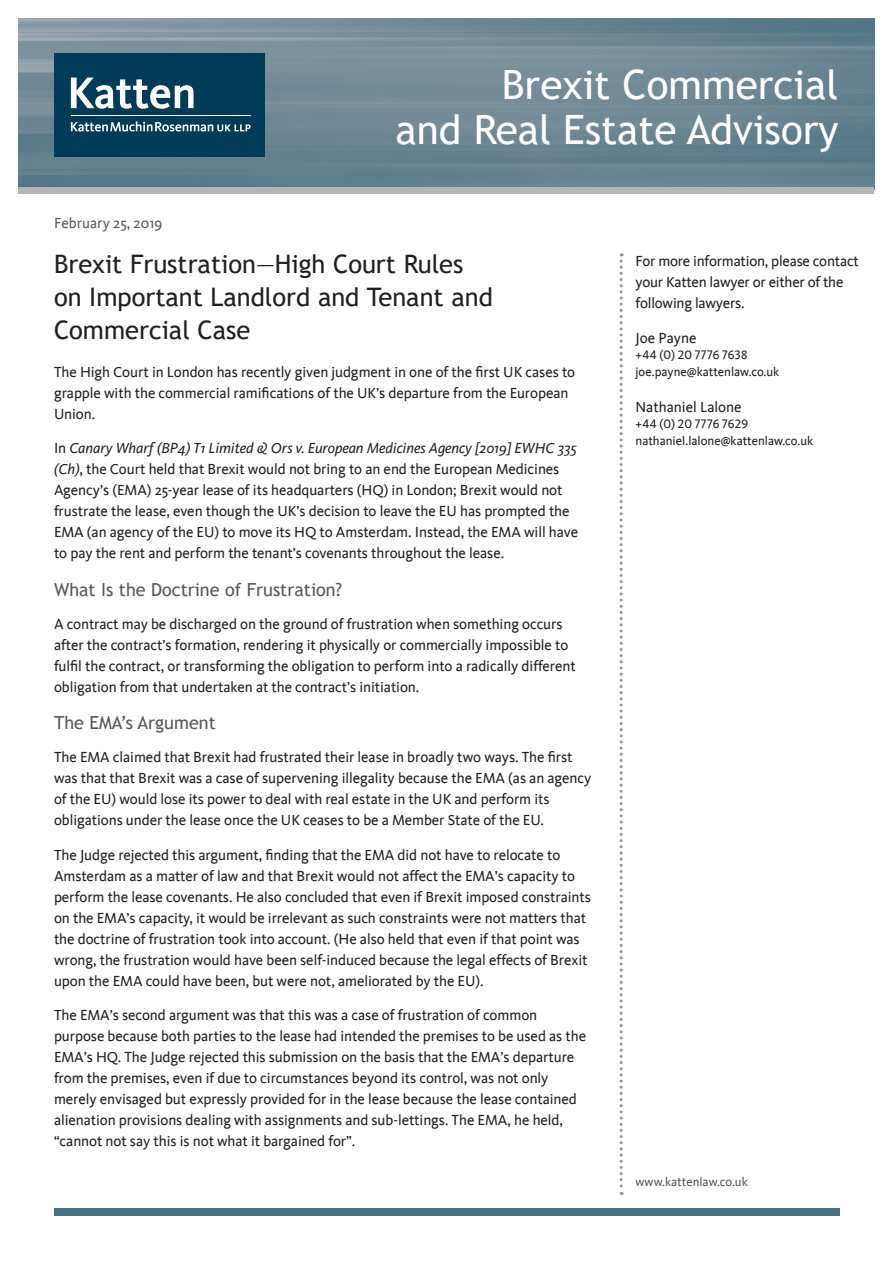
<style>
.page{position:relative;width:893px;height:1263px;background:#fff}
.page>*{position:absolute;margin:0;border:0;box-sizing:border-box;transform-origin:0 0}
.t1{font:40.5px/45px "Trebuchet MS";color:#fff;text-align:right}
.t2{font:25.5px/33px "Trebuchet MS";color:#231f20}
.SubHeads{font:18px "Trebuchet MS";color:#57585a}
.t3{font:15px/21px "Kievit";letter-spacing:-.005em;color:#231f20}
.Alpha{font:15px "Kievit";color:#57585a}
.t4{font:12.75px/16.5px "Kievit";color:#231f20}
.t5{font:12.75px "Kievit";color:#57585a}
.s1{font-style:italic}
.s2{font-family:"Kievit Book SC"}
</style>
<div class="page">
<img style="left:19px;top:19px;width:855px;height:168px">
<div style="left:19px;top:187px;width:855px;height:7px;background:#b5b5b5"></div>
<div style="left:54px;top:53px;width:211px;height:104px;background:#023b58"></div>
<svg style="left:71px;top:78px;width:123px;height:31px"></svg>
<hr style="left:71px;top:115px;width:180px;height:1px;background:#fff">
<svg style="left:71px;top:121px;width:180px;height:10px"></svg>
<div style="left:54px;top:1208px;width:785px;height:7px;background:#456f82"></div>
<svg style="left:620px;top:253px;width:3px;height:942px"></svg>
<p class="Alpha" style="left:54px;top:214px;width:109px">February 25, 2019</p>
<p class="t1" style="left:396px;top:61px;width:444px">Brexit Commercial<br>and Real Estate Advisory</p>
<p class="t2" style="left:54px;top:247px;width:440px">Brexit Frustration—High Court Rules on Important Landlord and Tenant and<br>Commercial Case</p>
<p class="t3" style="left:54px;top:361px;width:523px">The High Court in London has recently given judgment in one of the first UK cases to grapple with the commercial ramifications of the UK’s departure from the European<br>Union.</p>
<p class="t3" style="left:54px;top:438px;width:526px">In <span class="s1">Canary Wharf (BP4) T1 Limited &amp; Ors v. European Medicines Agency [2019] EWHC 335 (Ch)</span>, the Court held that Brexit would not bring to an end the European Medicines Agency’s (EMA) 25-year lease of its headquarters (HQ) in London; Brexit would not frustrate the lease, even though the UK’s decision to leave the EU has prompted the EMA (an agency of the EU) to move its HQ to Amsterdam. Instead, the EMA will have to pay the rent and perform the tenant’s covenants throughout the lease.</p>
<p class="SubHeads" style="left:54px;top:578px;width:290px">What Is the Doctrine of Frustration?</p>
<p class="t3" style="left:54px;top:613px;width:523px">A contract may be discharged on the ground of frustration when something occurs after the contract’s formation, rendering it physically or commercially impossible to fulfil the contract, or transforming the obligation to perform into a radically different obligation from that undertaken at the contract’s initiation.</p>
<p class="SubHeads" style="left:54px;top:711px;width:163px">The EMA’s Argument</p>
<p class="t3" style="left:54px;top:747px;width:539px">The EMA claimed that Brexit had frustrated their lease in broadly two ways. The first was that that Brexit was a case of supervening illegality because the EMA (as an agency of the EU) would lose its power to deal with real estate in the UK and perform its obligations under the lease once the UK ceases to be a Member State of the EU.</p>
<p class="t3" style="left:54px;top:844px;width:538px">The Judge rejected this argument, finding that the EMA did not have to relocate to Amsterdam as a matter of law and that Brexit would not affect the EMA’s capacity to perform the lease covenants. He also concluded that even if Brexit imposed constraints on the EMA’s capacity, it would be irrelevant as such constraints were not matters that the doctrine of frustration took into account. (He also held that even if that point was wrong, the frustration would have been self-induced because the legal effects of Brexit upon the EMA could have been, but were not, ameliorated by the EU).</p>
<p class="t3" style="left:54px;top:1005px;width:534px">The EMA’s second argument was that this was a case of frustration of common purpose because both parties to the lease had intended the premises to be used as the EMA’s HQ. The Judge rejected this submission on the basis that the EMA’s departure from the premises, even if due to circumstances beyond its control, was not only merely envisaged but expressly provided for in the lease because the lease contained alienation provisions dealing with assignments and sub-lettings. The EMA, he held, “cannot not say this is not what it bargained for”.</p>
<p class="t3" style="left:635px;top:251px;width:225px">For more information, please contact your Katten lawyer or either of the following lawyers.</p>
<p class="t3" style="left:635px;top:327px;width:62px">Joe Payne</p>
<p class="t4" style="left:635px;top:347px;width:145px"><span class="s2">+44 (0) 20 7776 7638 </span>joe.payne@kattenlaw.co.uk</p>
<p class="t3" style="left:635px;top:396px;width:108px">Nathaniel Lalone</p>
<p class="t4" style="left:635px;top:416px;width:179px"><span class="s2">+44 (0) 20 7776 7629 </span>nathaniel.lalone@kattenlaw.co.uk</p>
<p class="t5" style="left:635px;top:1175px;width:114px">www.kattenlaw.co.uk</p>
</div>
